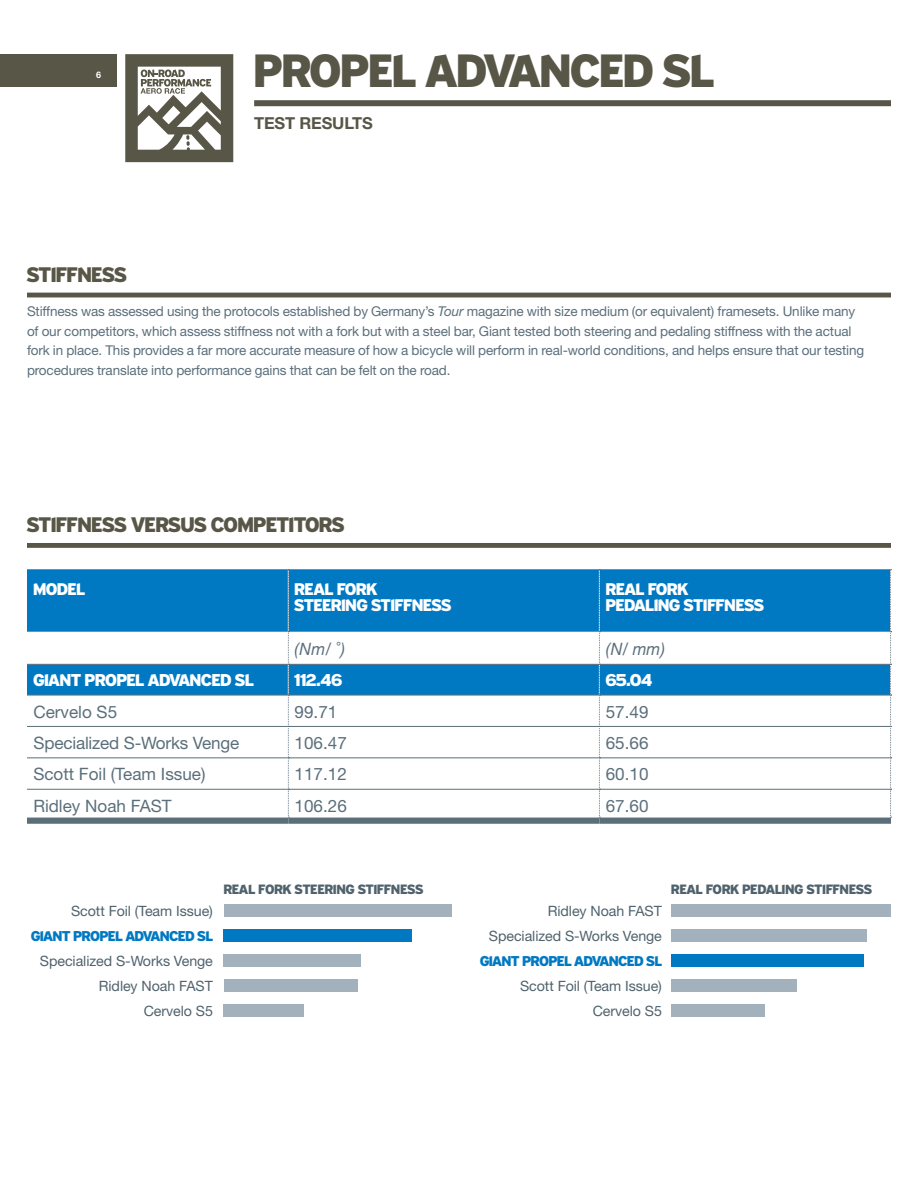
<style>
.page{position:relative;width:918px;height:1188px;background:#fff}
.page>*{position:absolute;margin:0;border:0;box-sizing:border-box;transform-origin:0 0}
.bike_series_header{font:46.5px "Ride Life";color:#585646}
.intro_headline{font:21px "Ride Life";color:#585646}
.Spec_chart_body_copy{font:17.1px "Helvetica Neue";color:#5b6f7b}
.Spec_chart_body_copy-2{font:17.1px "Ride Life";color:#fff}
.t1{font:italic 17.1px "Helvetica Neue";color:#5b6f7b;scale:.94 1}
.Spec_chart_row_heads{font:16.8px "Ride Life";color:#fff}
.series_intro{font:700 16.5px "Helvetica Neue";letter-spacing:-.01em;color:#585646}
.product_body_no_bull{font:14.25px/24.9px "Helvetica Neue";letter-spacing:-.005em;color:#50626d;text-align:right}
.product_body_no_bull-2{font:14.25px "Ride Life";letter-spacing:-.005em;color:#0079c2}
.intro_body{font:13.5px/19.5px "Helvetica Neue";letter-spacing:-.01em;color:#5b6f7b}
.CoreFeatures{font:13.5px "Ride Life";letter-spacing:.015em;color:#50626d}
.t2{font:700 9px "Helvetica Neue";color:#fff}
.s1{font-style:italic}
</style>
<div class="page">
<div style="left:0;top:54px;width:116px;height:33px;background:#585646"></div>
<svg style="left:125px;top:54px;width:108px;height:108px"></svg>
<div style="left:254px;top:100px;width:637px;height:6px;background:#585646"></div>
<hr style="left:27px;top:293px;width:864px;height:4px;background:#585646">
<div style="left:27px;top:543px;width:864px;height:5px;background:#585646"></div>
<svg style="left:27px;top:569px;width:863px;height:126px;fill:#0079c2"></svg>
<hr style="left:27px;top:664px;width:261px;height:1px;background:#5b6f7b">
<hr style="left:289px;top:664px;width:310px;height:1px;background:#5b6f7b">
<hr style="left:600px;top:664px;width:290px;height:1px;background:#5b6f7b">
<hr style="left:27px;top:695px;width:261px;height:1px;background:#5b6f7b">
<hr style="left:289px;top:695px;width:310px;height:1px;background:#5b6f7b">
<hr style="left:600px;top:695px;width:290px;height:1px;background:#5b6f7b">
<hr style="left:27px;top:726px;width:261px;height:1px;background:#5b6f7b">
<hr style="left:289px;top:726px;width:310px;height:1px;background:#5b6f7b">
<hr style="left:600px;top:726px;width:290px;height:1px;background:#5b6f7b">
<hr style="left:27px;top:757px;width:261px;height:1px;background:#5b6f7b">
<hr style="left:289px;top:757px;width:310px;height:1px;background:#5b6f7b">
<hr style="left:600px;top:757px;width:290px;height:1px;background:#5b6f7b">
<hr style="left:27px;top:789px;width:261px;height:1px;background:#5b6f7b">
<hr style="left:289px;top:789px;width:310px;height:1px;background:#5b6f7b">
<hr style="left:600px;top:789px;width:290px;height:1px;background:#5b6f7b">
<svg style="left:288px;top:569px;width:1px;height:249px"></svg>
<svg style="left:599px;top:569px;width:1px;height:249px"></svg>
<svg style="left:890px;top:569px;width:2px;height:249px"></svg>
<div style="left:27px;top:818px;width:261px;height:6px;background:#5b6f7b"></div>
<div style="left:288px;top:818px;width:311px;height:6px;background:#5b6f7b"></div>
<div style="left:599px;top:818px;width:292px;height:6px;background:#5b6f7b"></div>
<div style="left:224px;top:905px;width:228px;height:12px;background:#a2b1bb"></div>
<div style="left:224px;top:930px;width:188px;height:12px;background:#0079c2"></div>
<div style="left:224px;top:955px;width:137px;height:12px;background:#a2b1bb"></div>
<div style="left:224px;top:980px;width:134px;height:12px;background:#a2b1bb"></div>
<div style="left:224px;top:1005px;width:80px;height:12px;background:#a2b1bb"></div>
<div style="left:671px;top:905px;width:220px;height:12px;background:#a2b1bb"></div>
<div style="left:671px;top:930px;width:196px;height:12px;background:#a2b1bb"></div>
<div style="left:671px;top:955px;width:193px;height:12px;background:#0079c2"></div>
<div style="left:671px;top:980px;width:126px;height:12px;background:#a2b1bb"></div>
<div style="left:671px;top:1005px;width:94px;height:12px;background:#a2b1bb"></div>
<p class="t2" style="left:96px;top:69px;width:7px">6</p>
<p class="intro_headline" style="left:27px;top:260px;width:101px">STIFFNESS</p>
<p class="bike_series_header" style="left:254px;top:40px;width:461px">PROPEL ADVANCED SL</p>
<p class="series_intro" style="left:254px;top:113px;width:120px">TEST RESULTS</p>
<p class="intro_body" style="left:27px;top:302px;width:839px">Stiffness was assessed using the protocols established by Germany’s <span class="s1">Tour</span> magazine with size medium (or equivalent) framesets. Unlike many of our competitors, which assess stiffness not with a fork but with a steel bar, Giant tested both steering and pedaling stiffness with the actual fork in place. This provides a far more accurate measure of how a bicycle will perform in real-world conditions, and helps ensure that our testing procedures translate into performance gains that can be felt on the road.</p>
<p class="intro_headline" style="left:27px;top:511px;width:319px">STIFFNESS VERSUS COMPETITORS</p>
<p class="Spec_chart_row_heads" style="left:33px;top:578px;width:53px">MODEL</p>
<p class="Spec_chart_row_heads" style="left:295px;top:578px;width:84px">REAL FORK</p>
<p class="Spec_chart_row_heads" style="left:295px;top:594px;width:158px">STEERING STIFFNESS</p>
<p class="Spec_chart_row_heads" style="left:606px;top:578px;width:84px">REAL FORK</p>
<p class="Spec_chart_row_heads" style="left:606px;top:594px;width:160px">PEDALING STIFFNESS</p>
<p class="t1" style="left:295px;top:638px;width:55px">(Nm/ ˚)</p>
<p class="t1" style="left:606px;top:638px;width:65px">(N/ mm)</p>
<p class="Spec_chart_body_copy-2" style="left:33px;top:669px;width:222px">GIANT PROPEL ADVANCED SL</p>
<p class="Spec_chart_body_copy-2" style="left:295px;top:669px;width:49px">112.46</p>
<p class="Spec_chart_body_copy-2" style="left:606px;top:669px;width:48px">65.04</p>
<p class="Spec_chart_body_copy" style="left:33px;top:701px;width:85px">Cervelo S5</p>
<p class="Spec_chart_body_copy" style="left:295px;top:701px;width:44px">99.71</p>
<p class="Spec_chart_body_copy" style="left:606px;top:701px;width:44px">57.49</p>
<p class="Spec_chart_body_copy" style="left:33px;top:733px;width:207px">Specialized S-Works Venge</p>
<p class="Spec_chart_body_copy" style="left:295px;top:733px;width:54px">106.47</p>
<p class="Spec_chart_body_copy" style="left:606px;top:733px;width:44px">65.66</p>
<p class="Spec_chart_body_copy" style="left:33px;top:764px;width:174px">Scott Foil (Team Issue)</p>
<p class="Spec_chart_body_copy" style="left:295px;top:764px;width:54px">117.12</p>
<p class="Spec_chart_body_copy" style="left:606px;top:764px;width:44px">60.10</p>
<p class="Spec_chart_body_copy" style="left:33px;top:795px;width:140px">Ridley Noah FAST</p>
<p class="Spec_chart_body_copy" style="left:295px;top:795px;width:54px">106.26</p>
<p class="Spec_chart_body_copy" style="left:606px;top:795px;width:44px">67.60</p>
<p class="product_body_no_bull" style="left:71px;top:898px;width:143px">Scott Foil (Team Issue)</p>
<p class="product_body_no_bull-2" style="left:31px;top:927px;width:183px">GIANT PROPEL ADVANCED SL</p>
<p class="product_body_no_bull" style="left:40px;top:948px;width:174px">Specialized S-Works Venge<br>Ridley Noah FAST</p>
<p class="product_body_no_bull" style="left:144px;top:998px;width:71px">Cervelo S5</p>
<p class="CoreFeatures" style="left:224px;top:880px;width:201px">REAL FORK STEERING STIFFNESS</p>
<p class="product_body_no_bull" style="left:548px;top:898px;width:116px">Ridley Noah FAST</p>
<p class="product_body_no_bull" style="left:489px;top:923px;width:174px">Specialized S-Works Venge</p>
<p class="product_body_no_bull-2" style="left:480px;top:951px;width:183px">GIANT PROPEL ADVANCED SL</p>
<p class="product_body_no_bull" style="left:520px;top:973px;width:143px">Scott Foil (Team Issue)</p>
<p class="product_body_no_bull" style="left:593px;top:998px;width:71px">Cervelo S5</p>
<p class="CoreFeatures" style="left:671px;top:880px;width:202px">REAL FORK PEDALING STIFFNESS</p>
</div>
